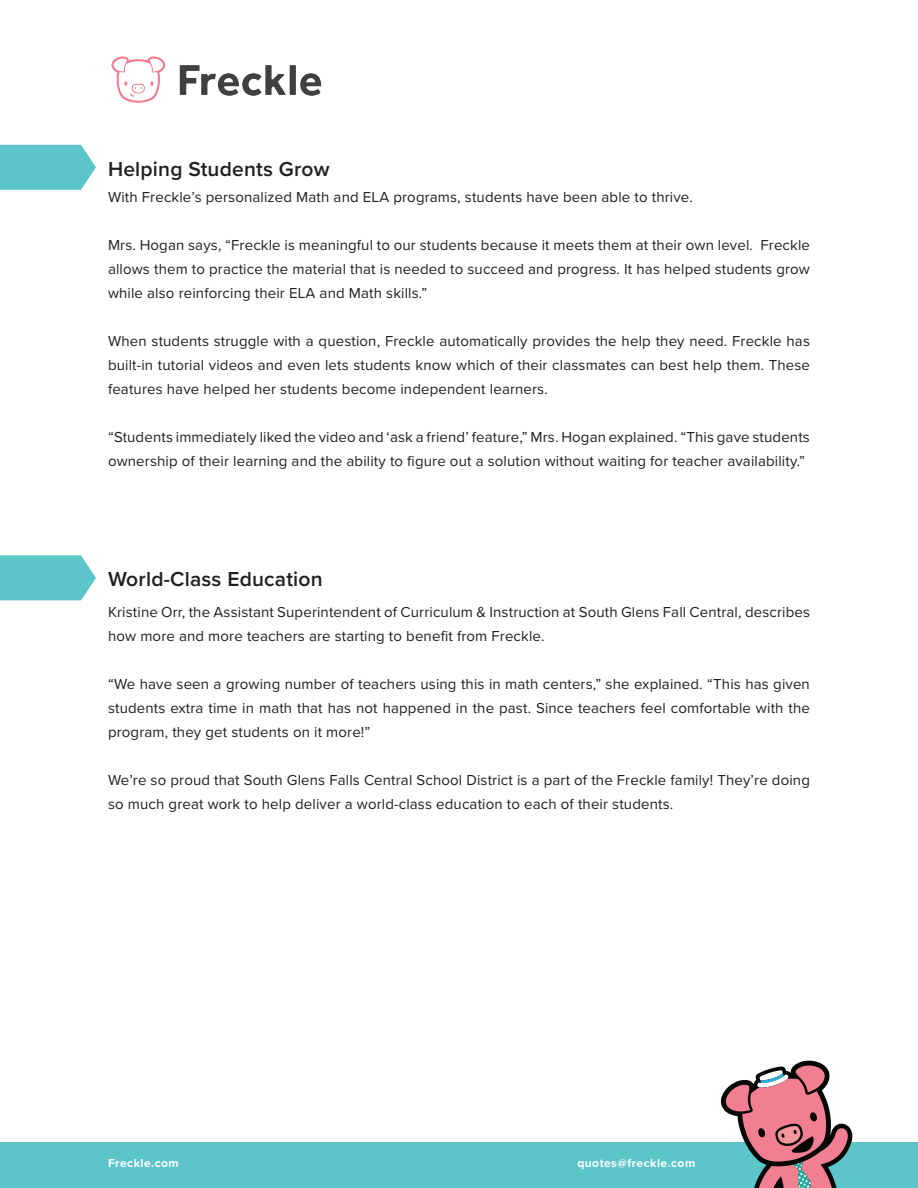
<style>
.page{position:relative;width:918px;height:1188px;background:#fff}
.page>*{position:absolute;margin:0;border:0;box-sizing:border-box;transform-origin:0 0}
.t1{font:600 21px "Proxima Nova";letter-spacing:.01em;color:#231f20}
.Paragraph_Style_1{font:15px/24px "Proxima Nova";letter-spacing:.01em;color:#231f20;text-align:justify}
.t2{font:700 12px "Proxima Nova";letter-spacing:.04em;color:#fff}
</style>
<div class="page">
<div style="left:0;top:1143px;width:918px;height:45px;background:#5bc5ca"></div>
<svg style="left:0;top:145px;width:96px;height:45px;background:#68c9ce"></svg>
<svg style="left:0;top:555px;width:96px;height:45px;background:#68c9ce"></svg>
<svg style="left:721px;top:1061px;width:132px;height:127px"></svg>
<img style="left:111px;top:56px;width:211px;height:47px">
<p class="t1" style="left:108px;top:153px;width:223px">Helping Students Grow</p>
<p class="Paragraph_Style_1" style="left:108px;top:184px;width:586px">With Freckle’s personalized Math and ELA programs, students have been able to thrive.</p>
<p class="Paragraph_Style_1" style="left:108px;top:232px;width:704px">Mrs. Hogan says, “Freckle is meaningful to our students because it meets them at their own level. Freckle allows them to practice the material that is needed to succeed and progress. It has helped students grow while also reinforcing their ELA and Math skills.”</p>
<p class="Paragraph_Style_1" style="left:108px;top:328px;width:704px">When students struggle with a question, Freckle automatically provides the help they need. Freckle has built-in tutorial videos and even lets students know which of their classmates can best help them. These features have helped her students become independent learners.</p>
<p class="Paragraph_Style_1" style="left:108px;top:424px;width:703px">“Students immediately liked the video and ‘ask a friend’ feature,” Mrs. Hogan explained. “This gave students ownership of their learning and the ability to figure out a solution without waiting for teacher availability.”</p>
<p class="t1" style="left:108px;top:564px;width:216px">World-Class Education</p>
<p class="Paragraph_Style_1" style="left:108px;top:599px;width:704px">Kristine Orr, the Assistant Superintendent of Curriculum &amp; Instruction at South Glens Fall Central, describes how more and more teachers are starting to benefit from Freckle.</p>
<p class="Paragraph_Style_1" style="left:108px;top:671px;width:703px">“We have seen a growing number of teachers using this in math centers,” she explained. “This has given students extra time in math that has not happened in the past. Since teachers feel comfortable with the program, they get students on it more!”</p>
<p class="Paragraph_Style_1" style="left:108px;top:767px;width:703px">We’re so proud that South Glens Falls Central School District is a part of the Freckle family! They’re doing so much great work to help deliver a world-class education to each of their students.</p>
<p class="t2" style="left:108px;top:1154px;width:72px">Freckle.com</p>
<p class="t2" style="left:577px;top:1154px;width:119px">quotes@freckle.com</p>
</div>
